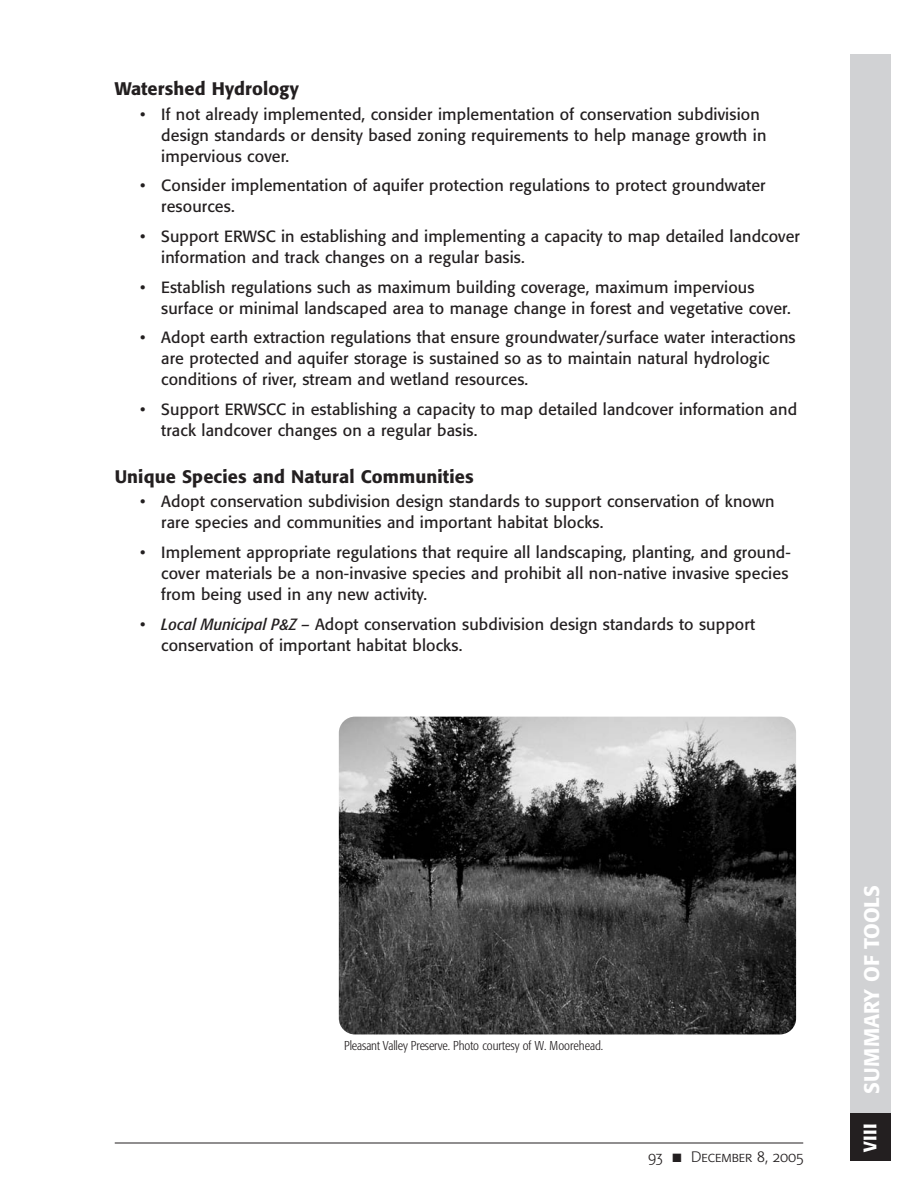
<style>
.page{position:relative;width:918px;height:1188px;background:#fff}
.page>*{position:absolute;margin:0;border:0;box-sizing:border-box;transform-origin:0 0}
.t1{font:500 21px "Formata";color:#fff}
.t2{font:500 18px "Formata";letter-spacing:.01em;color:#231f20}
.t3{font:500 18px "Formata";color:#fff}
.t4{font:16.2px/21px "Formata";letter-spacing:.01em;color:#231f20}
.t5{font:15px "Formata Light SC";color:#231f20}
.t6{font:300 condensed 12.75px "Formata";color:#231f20}
.s1{font-style:italic;font-stretch:condensed}
</style>
<div class="page">
<div style="left:850px;top:54px;width:41px;height:1107px;background:#d1d2d4"></div>
<div style="left:850px;top:1114px;width:41px;height:47px;background:#231f20"></div>
<hr style="left:115px;top:1143px;width:688px;height:1px;background:#231f20">
<img style="left:339px;top:717px;width:457px;height:317px">
<p class="t2" style="left:115px;top:81px;width:186px">Watershed Hydrology</p>
<p class="t4" style="left:161px;top:105px;width:607px;text-indent:-21px">• If not already implemented, consider implementation of conservation subdivision design standards or density based zoning requirements to help manage growth in impervious cover.</p>
<p class="t4" style="left:161px;top:176px;width:606px;text-indent:-21px">• Consider implementation of aquifer protection regulations to protect groundwater resources.</p>
<p class="t4" style="left:161px;top:227px;width:640px;text-indent:-21px">• Support ERWSC in establishing and implementing a capacity to map detailed landcover information and track changes on a regular basis.</p>
<p class="t4" style="left:161px;top:278px;width:631px;text-indent:-21px">• Establish regulations such as maximum building coverage, maximum impervious surface or minimal landscaped area to manage change in forest and vegetative cover.</p>
<p class="t4" style="left:161px;top:328px;width:636px;text-indent:-21px">• Adopt earth extraction regulations that ensure groundwater/surface water interactions are protected and aquifer storage is sustained so as to maintain natural hydrologic conditions of river, stream and wetland resources.</p>
<p class="t4" style="left:161px;top:400px;width:637px;text-indent:-21px">• Support ERWSCC in establishing a capacity to map detailed landcover information and track landcover changes on a regular basis.</p>
<p class="t2" style="left:115px;top:469px;width:361px">Unique Species and Natural Communities</p>
<p class="t4" style="left:161px;top:493px;width:615px;text-indent:-21px">• Adopt conservation subdivision design standards to support conservation of known rare species and communities and important habitat blocks.</p>
<p class="t4" style="left:161px;top:543px;width:631px;text-indent:-21px">• Implement appropriate regulations that require all landscaping, planting, and ground&shy;cover materials be a non-invasive species and prohibit all non-native invasive species from being used in any new activity.</p>
<p class="t4" style="left:161px;top:615px;width:596px;text-indent:-21px">• <span class="s1">Local Municipal P&amp;Z –</span> Adopt conservation subdivision design standards to support conservation of important habitat blocks.</p>
<p class="t6" style="left:344px;top:1040px;width:261px">Pleasant Valley Preserve. Photo courtesy of W. Moorehead.</p>
<p class="t5" style="left:648px;top:1150px;width:157px">93 ■ December 8, 2005</p>
<p class="t1" style="left:863px;top:1094px;width:209px;rotate:-90deg">SUMMARY OF TOOLS</p>
<p class="t3" style="left:862px;top:1152px;width:30px;rotate:-90deg">VIII</p>
</div>
